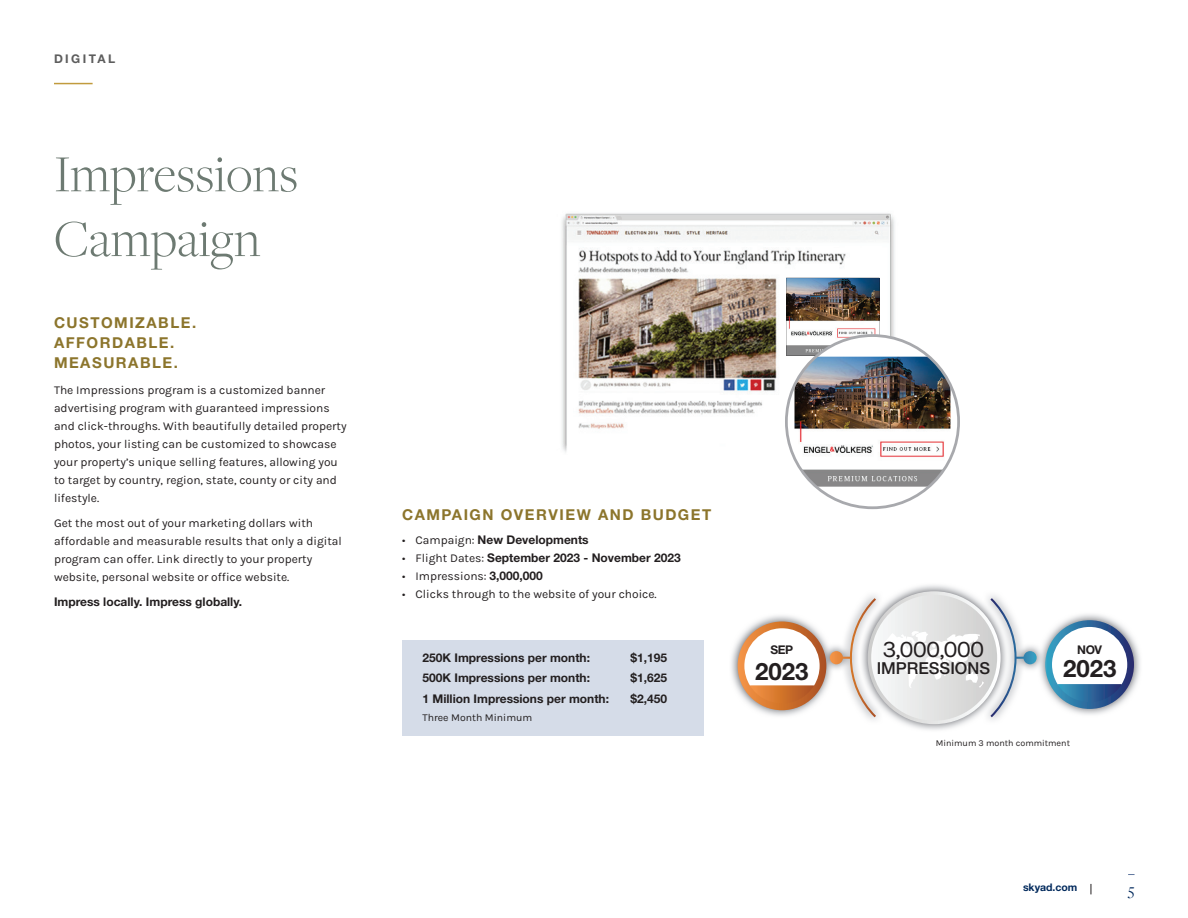
<style>
.page{position:relative;width:1188px;height:918px;background:#fff}
.page>*{position:absolute;margin:0;border:0;box-sizing:border-box;transform-origin:0 0}
.t1{font:300 54px/64.8px "Freight Disp Pro";color:#6d7a72}
.t2{font:24px "Karla";letter-spacing:-.04em;color:#231f20}
.t3{font:700 24px "Helvetica Neue LT Std";color:#231f20}
.t4{font:500 16.5px "Helvetica Neue LT Std";color:#231f20}
.t5{font:16.5px "Freight Disp Pro";color:#00295c}
.t6{font:700 15px/20.1px "Helvetica Neue LT Std";letter-spacing:.1em;color:#8c752c}
.t7{font:12px/18px "Karla";color:#231f20}
.t8{font:700 12px "Helvetica Neue LT Std";color:#231f20}
.t9{font:700 12px "Helvetica Neue LT Std";letter-spacing:.2em;color:#5d5d5d}
.t10{font:10.5px "Karla";color:#231f20}
.t11{font:700 10.5px "Helvetica Neue LT Std";color:#00295c}
.t12{font:9px "Karla";color:#231f20}
.s1{font-family:"Karla";font-weight:400}
.s2{font-family:"Helvetica Neue LT Std";font-weight:700}
</style>
<div class="page">
<hr style="left:54px;top:83px;width:39px;height:1px;background:#c19b3d">
<div style="left:403px;top:640px;width:301px;height:95px;background:#d5dce8"></div>
<img style="left:731px;top:585px;width:409px;height:145px">
<svg style="left:738px;top:622px;width:88px;height:88px"></svg>
<svg style="left:744px;top:628px;width:76px;height:76px"></svg>
<svg style="left:1045px;top:620px;width:89px;height:89px"></svg>
<svg style="left:1052px;top:627px;width:75px;height:75px"></svg>
<svg style="left:868px;top:591px;width:133px;height:133px"></svg>
<svg style="left:871px;top:595px;width:126px;height:126px"></svg>
<svg style="left:830px;top:598px;width:154px;height:119px"></svg>
<svg style="left:990px;top:598px;width:47px;height:119px"></svg>
<img style="left:562px;top:213px;width:348px;height:244px">
<img style="left:786px;top:278px;width:93px;height:78px">
<svg style="left:786px;top:336px;width:173px;height:172px"></svg>
<img style="left:795px;top:357px;width:155px;height:130px">
<p class="t9" style="left:54px;top:51px;width:63px">DIGITAL</p>
<h1 class="t1" style="left:54px;top:140px;width:246px">Impressions<br>Campaign</h1>
<p class="t6" style="left:54px;top:312px;width:144px">CUSTOMIZABLE.<br>AFFORDABLE.<br>MEASURABLE.</p>
<p class="t7" style="left:54px;top:381px;width:294px">The Impressions program is a customized banner advertising program with guaranteed impressions and click-throughs. With beautifully detailed property photos, your listing can be customized to showcase your property’s unique selling features, allowing you to target by country, region, state, county or city and lifestyle.</p>
<p class="t7" style="left:54px;top:514px;width:289px">Get the most out of your marketing dollars with affordable and measurable results that only a digital program can offer. Link directly to your property website, personal website or office website.</p>
<p class="t8" style="left:54px;top:594px;width:190px">Impress locally. Impress globally.</p>
<p class="t6" style="left:402px;top:504px;width:311px">CAMPAIGN OVERVIEW AND BUDGET</p>
<p class="t8" style="left:402px;top:533px;width:188px"><span class="s1">• Campaign:</span> New Developments</p>
<p class="t8" style="left:402px;top:551px;width:280px"><span class="s1">• Flight Dates:</span> September 2023 - November 2023</p>
<p class="t7" style="left:402px;top:567px;width:142px">• Impressions: <span class="s2">3,000,000</span></p>
<p class="t7" style="left:402px;top:585px;width:256px">• Clicks through to the website of your choice.</p>
<p class="t8" style="left:423px;top:650px;width:169px">250K Impressions per month:</p>
<p class="t8" style="left:630px;top:650px;width:38px">$1,195</p>
<p class="t8" style="left:423px;top:670px;width:169px">500K Impressions per month:</p>
<p class="t8" style="left:630px;top:670px;width:38px">$1,625</p>
<p class="t8" style="left:423px;top:691px;width:188px">1 Million Impressions per month:</p>
<p class="t8" style="left:630px;top:691px;width:38px">$2,450</p>
<p class="t10" style="left:423px;top:710px;width:111px">Three Month Minimum</p>
<p class="t8" style="left:771px;top:643px;width:24px">SEP</p>
<h2 class="t3" style="left:755px;top:656px;width:55px">2023</h2>
<h2 class="t2" style="left:882px;top:634px;width:103px">3,000,000</h2>
<h3 class="t4" style="left:877px;top:658px;width:115px">IMPRESSIONS</h3>
<p class="t8" style="left:1077px;top:643px;width:26px">NOV</p>
<h2 class="t3" style="left:1063px;top:653px;width:55px">2023</h2>
<p class="t12" style="left:936px;top:737px;width:136px">Minimum 3 month commitment</p>
<p class="t11" style="left:1023px;top:881px;width:56px">skyad.com</p>
<h3 class="t5" style="left:1128px;top:879px;width:8px">5</h3>
</div>
